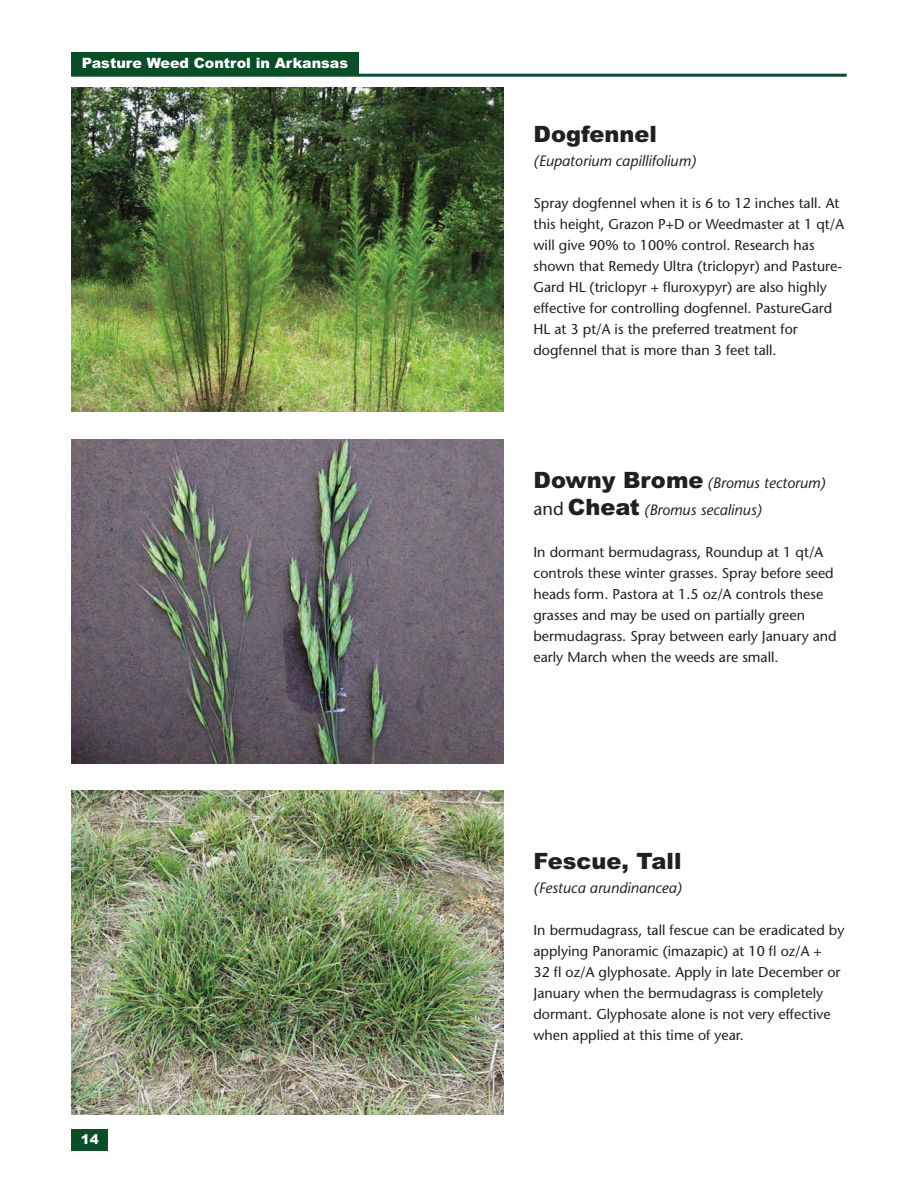
<style>
.page{position:relative;width:918px;height:1188px;background:#fff}
.page>*{position:absolute;margin:0;border:0;box-sizing:border-box;transform-origin:0 0}
.t1{font:900 22.5px "Arial";color:#231f20}
.t2{font:italic 15px/27px "Stone Sans";color:#231f20}
.t3{font:14.25px/21px "Stone Sans";color:#231f20}
.t4{font:900 14.25px "Arial";color:#fff}
.t5{font:900 13.5px "Arial";color:#fff}
.s1{font-family:"Arial";font-weight:900;font-style:normal;font-size:22.5px}
.s2{font-style:normal;font-size:18px}
</style>
<div class="page">
<hr style="left:71px;top:74px;width:776px;height:3px;background:#084f28">
<div style="left:71px;top:52px;width:288px;height:24px;background:#084f28"></div>
<img style="left:71px;top:88px;width:432px;height:324px">
<img style="left:71px;top:440px;width:432px;height:324px">
<img style="left:71px;top:791px;width:432px;height:324px">
<div style="left:71px;top:1129px;width:37px;height:22px;background:#084f28"></div>
<p class="t4" style="left:82px;top:58px;width:268px">Pasture Weed Control in Arkansas</p>
<p class="t5" style="left:81px;top:1134px;width:20px">14</p>
<p class="t1" style="left:534px;top:126px;width:125px">Dogfennel</p>
<p class="t2" style="left:534px;top:149px;width:164px">(Eupatorium capillifolium)</p>
<p class="t3" style="left:534px;top:194px;width:312px">Spray dogfennel when it is 6 to 12 inches tall. At this height, Grazon P+D or Weedmaster at 1 qt/A will give 90% to 100% control. Research has shown that Remedy Ultra (triclopyr) and Pasture-Gard HL (triclopyr + fluroxypyr) are also highly effective for controlling dogfennel. PastureGard HL at 3 pt/A is the preferred treatment for dogfennel that is more than 3 feet tall.</p>
<p class="t2" style="left:534px;top:471px;width:294px"><span class="s1">Downy Brome</span> (Bromus tectorum) <span class="s2">and</span> <span class="s1">Cheat</span> (Bromus secalinus)</p>
<p class="t3" style="left:534px;top:543px;width:305px">In dormant bermudagrass, Roundup at 1 qt/A controls these winter grasses. Spray before seed heads form. Pastora at 1.5 oz/A controls these grasses and may be used on partially green bermudagrass. Spray between early January and early March when the weeds are small.</p>
<p class="t1" style="left:534px;top:853px;width:150px">Fescue, Tall</p>
<p class="t2" style="left:534px;top:876px;width:150px">(Festuca arundinancea)</p>
<p class="t3" style="left:534px;top:921px;width:312px">In bermudagrass, tall fescue can be eradicated by applying Panoramic (imazapic) at 10 fl oz/A +<br>32 fl oz/A glyphosate. Apply in late December or January when the bermudagrass is completely dormant. Glyphosate alone is not very effective when applied at this time of year.</p>
</div>
